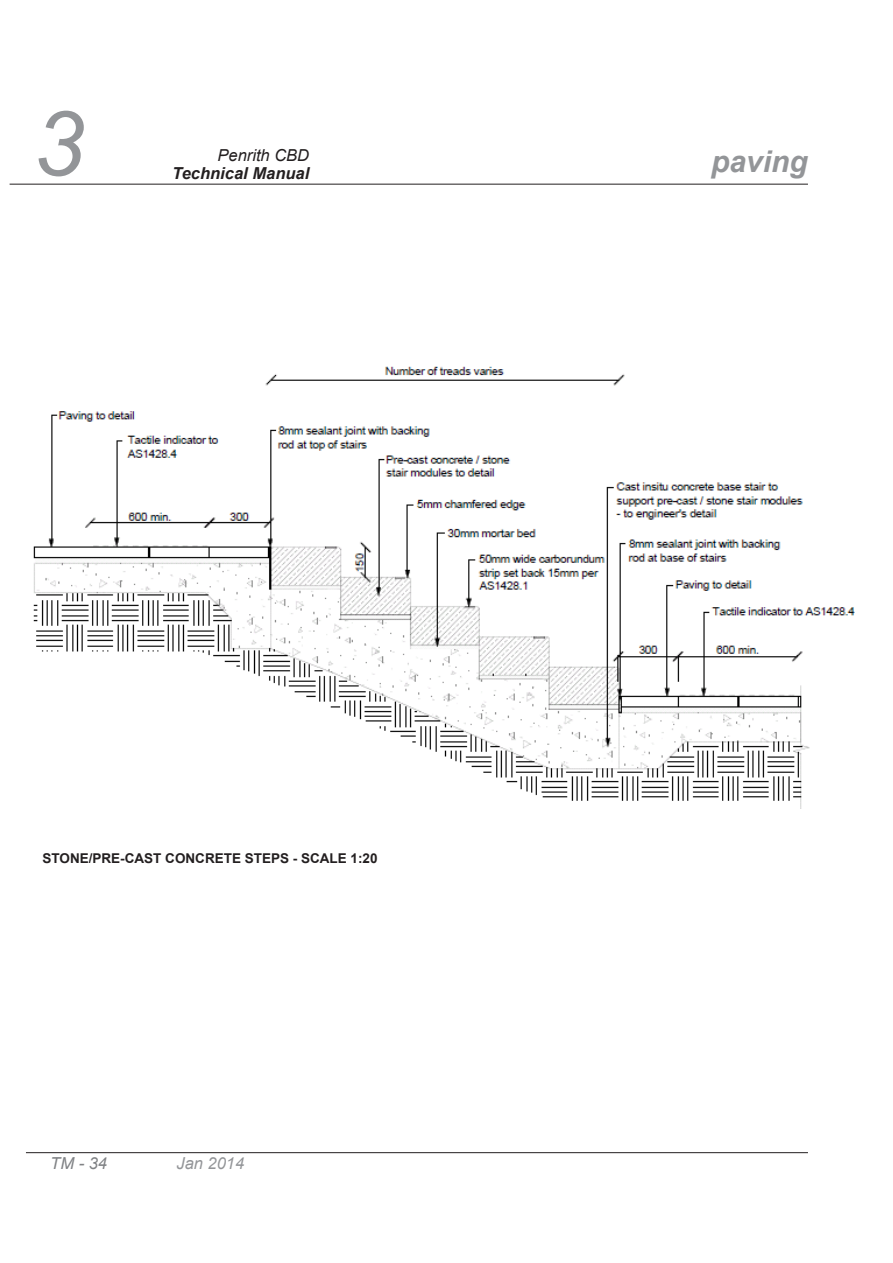
<style>
.page{position:relative;width:893px;height:1263px;background:#fff}
.page>*{position:absolute;margin:0;border:0;box-sizing:border-box;transform-origin:0 0}
.t1{font:italic 90px "Arial";color:#939598}
.t2{font:italic 700 30px "Arial";color:#939598}
.t3{font:italic 700 16.5px "Arial";color:#231f20}
.t4{font:italic 16.5px "Arial";color:#231f20}
.t5{font:italic 16.5px "Arial";color:#939598}
.t6{font:italic 16.5px "Arial";color:#808285}
.body{font:700 13.5px "Arial";color:#231f20}
</style>
<div class="page">
<hr style="left:26px;top:1152px;width:782px;height:1px;background:#231f20">
<hr style="left:10px;top:184px;width:798px;height:1px;background:#231f20">
<img style="left:33px;top:366px;width:822px;height:442px">
<h1 class="t1" style="left:34px;top:86px;width:52px">3</h1>
<p class="t4" style="left:218px;top:145px;width:93px">Penrith CBD</p>
<p class="t3" style="left:172px;top:163px;width:138px">Technical Manual</p>
<p class="body" style="left:43px;top:849px;width:337px">STONE/PRE-CAST CONCRETE STEPS - SCALE 1:20</p>
<p class="t6" style="left:50px;top:1152px;width:58px">TM - 34</p>
<p class="t5" style="left:176px;top:1152px;width:69px">Jan 2014</p>
<h2 class="t2" style="left:711px;top:142px;width:98px">paving</h2>
</div>
